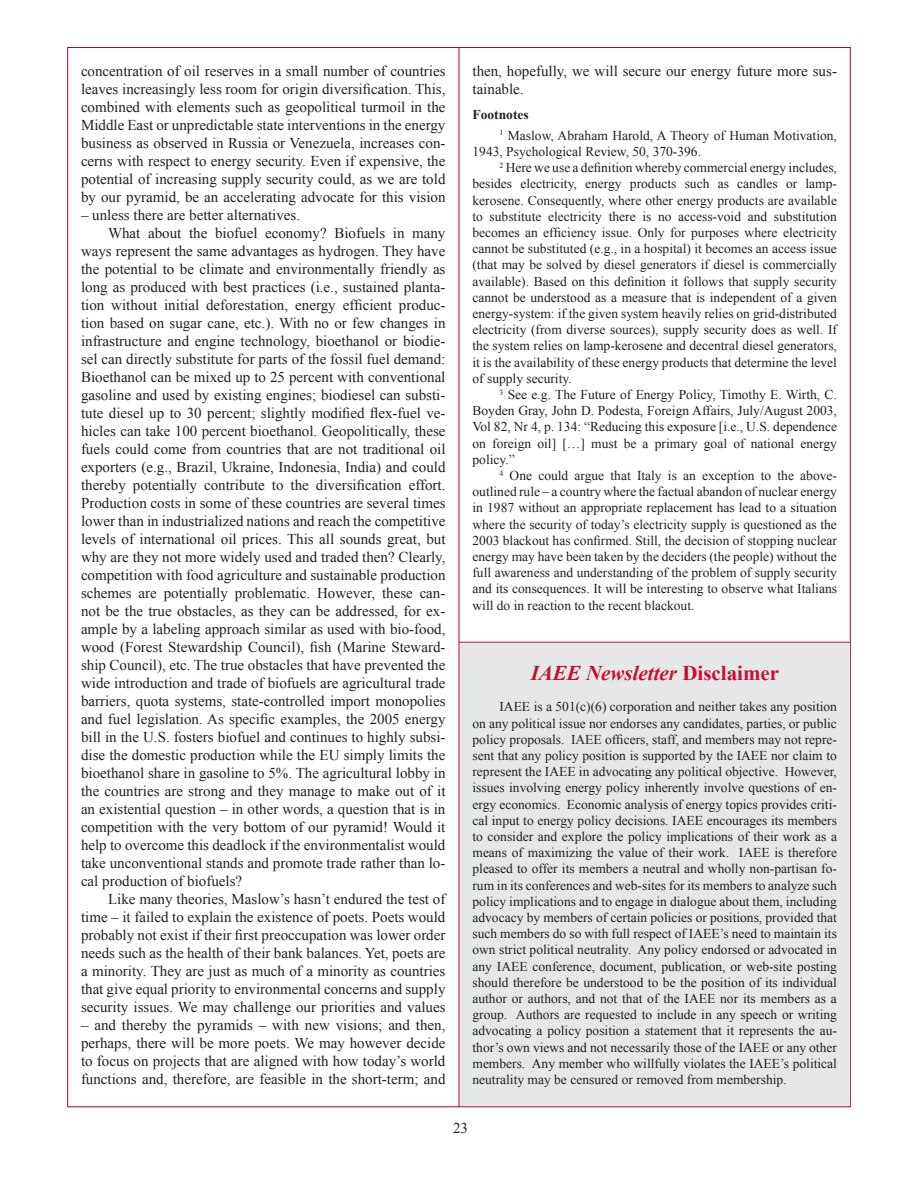
<style>
.page{position:relative;width:918px;height:1188px;background:#fff}
.page>*{position:absolute;margin:0;border:0;box-sizing:border-box;transform-origin:0 0}
.t1{font:italic 700 21px "Times New Roman";color:#c3102f}
.Standard_Paragraph{font:15px/18px "Times New Roman";color:#231f20;text-align:justify}
.Footnotes___Referenc{font:13.5px/16.2px "Times New Roman";color:#231f20;text-align:justify}
.Standard_Paragraph-2{font:13.5px/16.2px "Times New Roman";color:#231f20;text-align:justify}
.Heading{font:700 13.5px "Times New Roman";color:#231f20}
.s1{font-style:normal}
</style>
<div class="page">
<hr style="left:459px;top:47px;width:1px;height:1060px;background:#af0038">
<div style="left:460px;top:643px;width:390px;height:463px;background:#e6e7e9"></div>
<hr style="left:459px;top:642px;width:391px;height:1px;background:#c3102f">
<p class="Standard_Paragraph" style="left:81px;top:62px;width:366px">concentration of oil reserves in a small number of countries leaves increasingly less room for origin diversification. This, combined with elements such as geopolitical turmoil in the Middle East or unpredictable state interventions in the energy business as observed in Russia or Venezuela, increases con&shy;cerns with respect to energy security. Even if expensive, the potential of increasing supply security could, as we are told by our pyramid, be an accelerating advocate for this vision</p>
<p class="Standard_Paragraph" style="left:81px;top:206px;width:221px">– unless there are better alternatives.</p>
<p class="Standard_Paragraph" style="left:81px;top:224px;width:366px;text-indent:27px">What about the biofuel economy? Biofuels in many ways represent the same advantages as hydrogen. They have the potential to be climate and environmentally friendly as long as produced with best practices (i.e., sustained planta&shy;tion without initial deforestation, energy efficient produc&shy;tion based on sugar cane, etc.). With no or few changes in infrastructure and engine technology, bioethanol or biodie&shy;sel can directly substitute for parts of the fossil fuel demand:<br>Bioethanol can be mixed up to 25 percent with conventional gasoline and used by existing engines; biodiesel can substi&shy;tute diesel up to 30 percent; slightly modified flex-fuel ve&shy;hicles can take 1 00 percent bioethanol. Geopolitically, these fuels could come from countries that are not traditional oil exporters (e.g., Brazil, Ukraine, Indonesia, India) and could thereby potentially contribute to the diversification effort.<br>Production costs in some of these countries are several times lower than in industrialized nations and reach the competitive levels of international oil prices. This all sounds great, but why are they not more widely used and traded then? Clearly, competition with food agriculture and sustainable production schemes are potentially problematic. However, these can&shy;not be the true obstacles, as they can be addressed, for ex&shy;ample by a labeling approach similar as used with bio-food, wood (Forest Stewardship Council), fish (Marine Steward&shy;ship Council), etc. The true obstacles that have prevented the wide introduction and trade of biofuels are agricultural trade barriers, quota systems, state-controlled import monopolies and fuel legislation. As specific examples, the 2005 energy bill in the U.S. fosters biofuel and continues to highly subsi&shy;dise the domestic production while the EU simply limits the bioethanol share in gasoline to 5%. The agricultural lobby in the countries are strong and they manage to make out of it an existential question – in other words, a question that is in competition with the very bottom of our pyramid! Would it help to overcome this deadlock if the environmentalist would take unconventional stands and promote trade rather than lo&shy;cal production of biofuels?</p>
<p class="Standard_Paragraph" style="left:81px;top:890px;width:366px;text-indent:27px">Like many theories, Maslow’s hasn’t endured the test of time – it failed to explain the existence of poets. Poets would probably not exist if their first preoccupation was lower order needs such as the health of their bank balances. Yet, poets are a minority. They are just as much of a minority as countries that give equal priority to environmental concerns and supply security issues. We may challenge our priorities and values</p>
<p class="Standard_Paragraph" style="left:81px;top:1016px;width:366px">– and thereby the pyramids – with new visions; and then, perhaps, there will be more poets. We may however decide to focus on projects that are aligned with how today’s world functions and, therefore, are feasible in the short-term; and</p>
<p class="Standard_Paragraph" style="left:472px;top:62px;width:366px">then, hopefully, we will secure our energy future more sus&shy;tainable.</p>
<p class="Heading" style="left:472px;top:105px;width:58px">Footnotes</p>
<p class="Footnotes___Referenc" style="left:472px;top:127px;width:366px;text-indent:27px"><sup>1</sup> Maslow, Abraham Harold, A Theory of Human Motivation,<br>1 943 , Psychological Review, 50, 370-396.</p>
<p class="Footnotes___Referenc" style="left:472px;top:159px;width:366px;text-indent:27px"><sup>2</sup> Here we use a definition whereby commercial energy includes, besides electricity, energy products such as candles or lamp&shy;kerosene. Consequently, where other energy products are available to substitute electricity there is no access-void and substitution becomes an efficiency issue. Only for purposes where electricity cannot be substituted (e.g., in a hospital) it becomes an access issue (that may be solved by diesel generators if diesel is commercially available). Based on this definition it follows that supply security cannot be understood as a measure that is independent of a given energy-system: if the given system heavily relies on grid-distributed electricity (from diverse sources), supply security does as well. If the system relies on lamp-kerosene and decentral diesel generators, it is the availability of these energy products that determine the level of supply security.</p>
<p class="Footnotes___Referenc" style="left:472px;top:386px;width:366px;text-indent:27px"><sup>3</sup> See e.g. The Future of Energy Policy, Timothy E. Wirth, C.<br>Boyden Gray, John D. Podesta, Foreign Affairs, July/August 2003, Vol 82, Nr 4, p. 134 : “Reducing this exposure [i.e., U.S. dependence on foreign oil] […] must be a primary goal of national energy policy.”</p>
<p class="Footnotes___Referenc" style="left:472px;top:467px;width:366px;text-indent:27px"><sup>4</sup> One could argue that Italy is an exception to the above&shy;outlined rule – a country where the factual abandon of nuclear energy in 1 987 without an appropriate replacement has lead to a situation where the security of today’s electricity supply is questioned as the 2003 blackout has confirmed. Still, the decision of stopping nuclear energy may have been taken by the deciders (the people) without the full awareness and understanding of the problem of supply security and its consequences. It will be interesting to observe what Italians will do in reaction to the recent blackout.</p>
<p class="t1" style="left:531px;top:659px;width:250px">IAEE Newsletter <span class="s1">Disclaimer</span></p>
<p class="Standard_Paragraph-2" style="left:472px;top:699px;width:366px;text-indent:27px">IAEE is a 501(c)(6) corporation and neither takes any position on any political issue nor endorses any candidates, parties, or public policy proposals. IAEE officers, staff, and members may not repre&shy;sent that any policy position is supported by the IAEE nor claim to represent the IAEE in advocating any political objective. However, issues involving energy policy inherently involve questions of en&shy;ergy economics. Economic analysis of energy topics provides criti&shy;cal input to energy policy decisions. IAEE encourages its members to consider and explore the policy implications of their work as a means of maximizing the value of their work. IAEE is therefore pleased to offer its members a neutral and wholly non-partisan fo&shy;rum in its conferences and web-sites for its members to analyze such policy implications and to engage in dialogue about them, including advocacy by members of certain policies or positions, provided that such members do so with full respect of IAEE’s need to maintain its own strict political neutrality. Any policy endorsed or advocated in any IAEE conference, document, publication, or web-site posting should therefore be understood to be the position of its individual author or authors, and not that of the IAEE nor its members as a group. Authors are requested to include in any speech or writing advocating a policy position a statement that it represents the au&shy;thor’s own views and not necessarily those of the IAEE or any other members. Any member who willfully violates the IAEE’s political neutrality may be censured or removed from membership.</p>
<p class="Standard_Paragraph" style="left:453px;top:1119px;width:15px">23</p>
</div>
